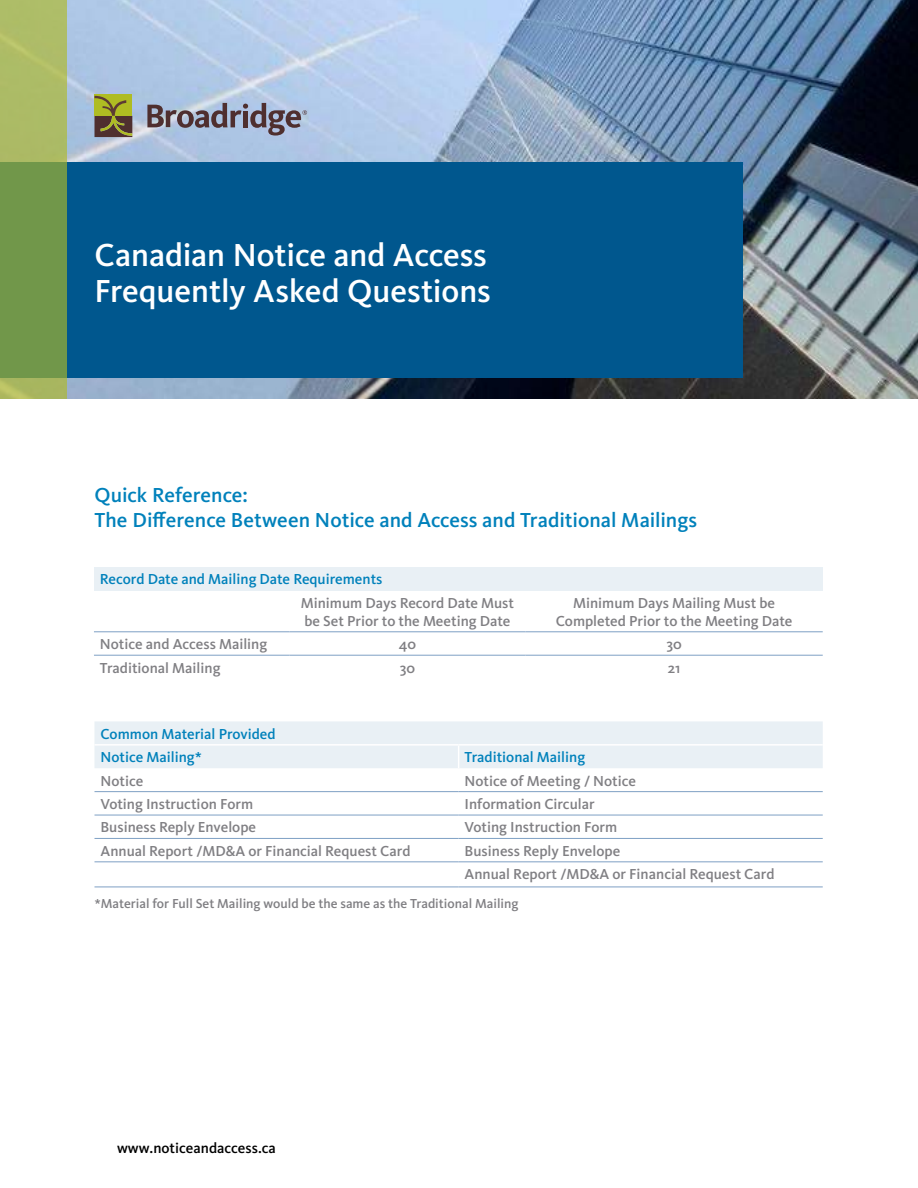
<style>
.page{position:relative;width:918px;height:1188px;background:#fff}
.page>*{position:absolute;margin:0;border:0;box-sizing:border-box;transform-origin:0 0}
.t1{font:500 33px/36px "Kievit OT";letter-spacing:-.005em;color:#fff}
.t2{font:500 21px/25.2px "Kievit OT";color:#0081bb}
.t3{font:500 15px/18px "Kievit OT";color:#807f83}
.t4{font:500 15px/23.4px "Kievit OT";color:#0081bb}
.t5{font:500 15px "Kievit OT";color:#000}
.t6{font:500 13.5px "Kievit OT";color:#807f83}
</style>
<div class="page">
<img style="left:68px;top:0;width:850px;height:399px">
<div style="left:0;top:162px;width:742px;height:216px;background:#00578e"></div>
<div style="left:94px;top:94px;width:38px;height:22px;background:#afbc22"></div>
<svg style="left:95px;top:96px;width:37px;height:41px"></svg>
<svg style="left:147px;top:103px;width:160px;height:33px;background:#9093a6"></svg>
<svg style="left:0;top:0;width:68px;height:399px;background:#8ca756"></svg>
<div style="left:94px;top:567px;width:729px;height:23px;background:#e9f0f5"></div>
<hr style="left:94px;top:631px;width:195px;height:1px;background:#7ea0c4">
<hr style="left:289px;top:631px;width:236px;height:1px;background:#7ea0c4">
<hr style="left:525px;top:631px;width:298px;height:1px;background:#7ea0c4">
<hr style="left:94px;top:655px;width:195px;height:1px;background:#7ea0c4">
<hr style="left:289px;top:655px;width:236px;height:1px;background:#7ea0c4">
<hr style="left:525px;top:655px;width:298px;height:1px;background:#7ea0c4">
<hr style="left:94px;top:791px;width:365px;height:1px;background:#7ea0c4">
<hr style="left:459px;top:791px;width:364px;height:1px;background:#7ea0c4">
<hr style="left:94px;top:815px;width:365px;height:1px;background:#7ea0c4">
<hr style="left:459px;top:815px;width:364px;height:1px;background:#7ea0c4">
<div style="left:94px;top:721px;width:729px;height:47px;background:#e9f0f5"></div>
<hr style="left:94px;top:838px;width:365px;height:1px;background:#7ea0c4">
<hr style="left:459px;top:838px;width:364px;height:1px;background:#7ea0c4">
<hr style="left:94px;top:861px;width:365px;height:1px;background:#7ea0c4">
<hr style="left:459px;top:861px;width:364px;height:1px;background:#7ea0c4">
<hr style="left:94px;top:887px;width:365px;height:1px;background:#7ea0c4">
<hr style="left:459px;top:887px;width:364px;height:1px;background:#7ea0c4">
<h1 class="t1" style="left:94px;top:236px;width:398px">Canadian Notice and Access<br>Frequently Asked Questions</h1>
<h2 class="t2" style="left:94px;top:482px;width:604px">Quick Reference:<br>The Difference Between Notice and Access and Traditional Mailings</h2>
<p class="t4" style="left:100px;top:568px;width:284px">Record Date and Mailing Date Requirements</p>
<p class="t3" style="left:301px;top:594px;width:215px">Minimum Days Record Date Must be Set Prior to the Meeting Date</p>
<p class="t3" style="left:556px;top:594px;width:238px;text-align:center">Minimum Days Mailing Must be<br>Completed Prior to the Meeting Date</p>
<p class="t3" style="left:100px;top:635px;width:169px">Notice and Access Mailing</p>
<p class="t3" style="left:399px;top:635px;width:19px">40</p>
<p class="t3" style="left:666px;top:635px;width:17px">30</p>
<p class="t3" style="left:100px;top:658px;width:122px">Traditional Mailing</p>
<p class="t3" style="left:400px;top:658px;width:17px">30</p>
<p class="t3" style="left:668px;top:658px;width:14px">21</p>
<p class="t4" style="left:100px;top:722px;width:177px">Common Material Provided<br>Notice Mailing*</p>
<p class="t4" style="left:465px;top:745px;width:122px">Traditional Mailing</p>
<p class="t3" style="left:100px;top:771px;width:44px">Notice</p>
<p class="t3" style="left:465px;top:771px;width:173px">Notice of Meeting / Notice</p>
<p class="t3" style="left:100px;top:795px;width:154px">Voting Instruction Form</p>
<p class="t3" style="left:465px;top:795px;width:132px">Information Circular</p>
<p class="t3" style="left:100px;top:818px;width:157px">Business Reply Envelope</p>
<p class="t3" style="left:465px;top:818px;width:154px">Voting Instruction Form</p>
<p class="t3" style="left:100px;top:842px;width:311px">Annual Report /MD&amp;A or Financial Request Card</p>
<p class="t3" style="left:465px;top:839px;width:311px;line-height:23.4px">Business Reply Envelope<br>Annual Report /MD&amp;A or Financial Request Card</p>
<p class="t6" style="left:94px;top:895px;width:426px">*Material for Full Set Mailing would be the same as the Traditional Mailing</p>
<p class="t5" style="left:117px;top:1139px;width:160px">www.noticeandaccess.ca</p>
</div>
